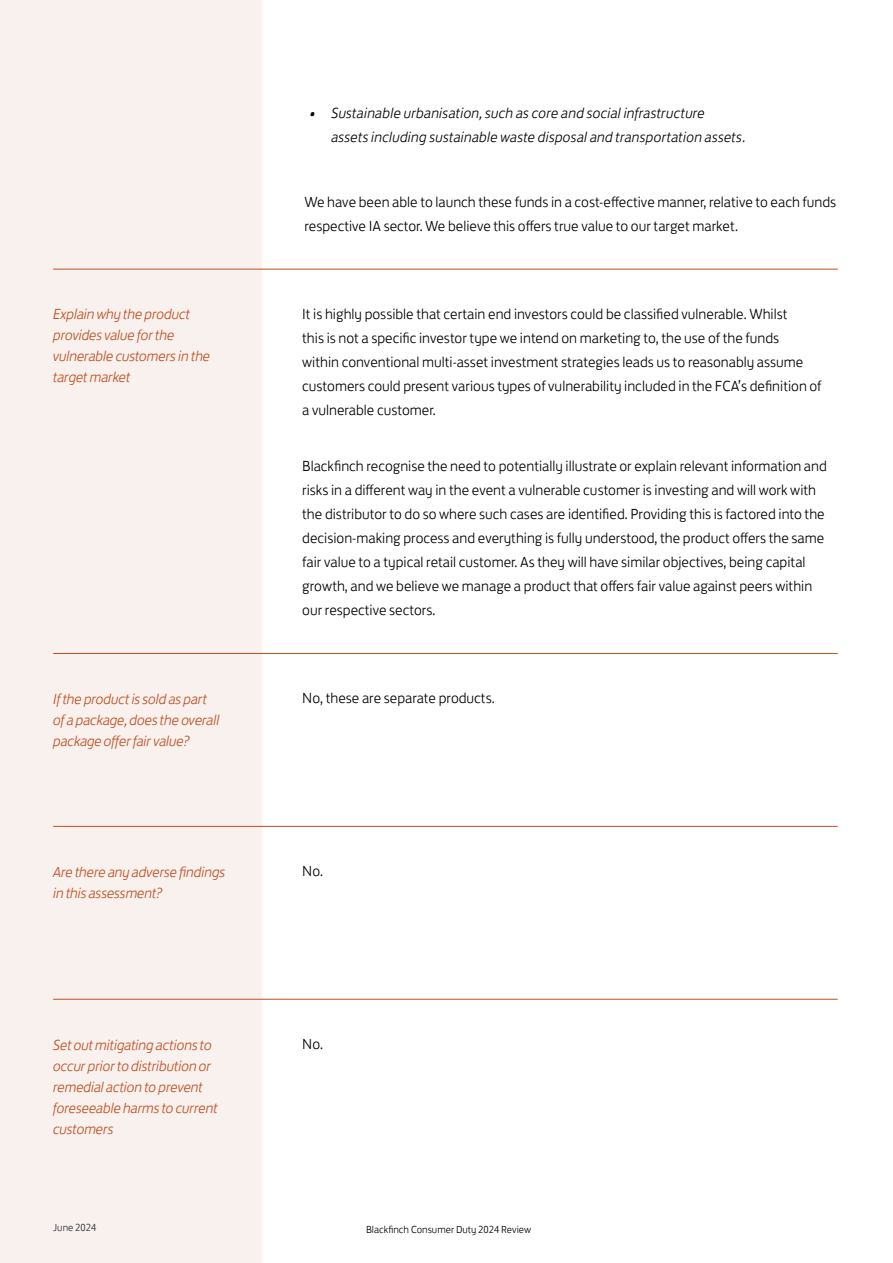
<style>
.page{position:relative;width:893px;height:1263px;background:#fff}
.page>*{position:absolute;margin:0;border:0;box-sizing:border-box;transform-origin:0 0}
.t1{font:300 15px/24px "FS Jack";color:#000}
.t2{font:italic 300 15px/21px "FS Jack";letter-spacing:-.02em;color:#bf4e22}
.t3{font:italic 300 15px/24px "FS Jack";color:#000}
.t4{font:300 10.5px "FS Jack";color:#000}
.t5{font:300 10.5px "FS Jack";color:#24293a}
</style>
<div class="page">
<div style="left:0;top:0;width:261px;height:1263px;background:#f9f1ed"></div>
<hr style="left:53px;top:653px;width:785px;height:1px;background:#bf4e22">
<hr style="left:53px;top:269px;width:785px;height:1px;background:#bf4e22">
<hr style="left:53px;top:826px;width:785px;height:1px;background:#bf4e22">
<hr style="left:53px;top:999px;width:785px;height:1px;background:#bf4e22">
<p class="t3" style="left:331px;top:99px;width:416px;text-indent:-21px">• Sustainable urbanisation, such as core and social infrastructure assets including sustainable waste disposal and transportation assets.</p>
<p class="t1" style="left:304px;top:188px;width:533px">We have been able to launch these funds in a cost-effective manner, relative to each funds respective IA sector. We believe this offers true value to our target market.</p>
<p class="t2" style="left:53px;top:303px;width:159px">Explain why the product provides value for the vulnerable customers in the target market</p>
<p class="t1" style="left:302px;top:300px;width:521px">It is highly possible that certain end investors could be classified vulnerable. Whilst<br>this is not a specific investor type we intend on marketing to, the use of the funds<br>within conventional multi-asset investment strategies leads us to reasonably assume customers could present various types of vulnerability included in the FCA’s definition of a vulnerable customer.</p>
<p class="t1" style="left:302px;top:452px;width:526px">Blackfinch recognise the need to potentially illustrate or explain relevant information and risks in a different way in the event a vulnerable customer is investing and will work with the distributor to do so where such cases are identified. Providing this is factored into the decision-making process and everything is fully understood, the product offers the same fair value to a typical retail customer. As they will have similar objectives, being capital growth, and we believe we manage a product that offers fair value against peers within our respective sectors.</p>
<p class="t2" style="left:53px;top:687px;width:168px">If the product is sold as part of a package, does the overall package offer fair value?</p>
<p class="t1" style="left:302px;top:685px;width:194px">No, these are separate products.</p>
<p class="t2" style="left:53px;top:860px;width:174px">Are there any adverse findings in this assessment?</p>
<p class="t1" style="left:302px;top:857px;width:22px">No.</p>
<p class="t2" style="left:53px;top:1033px;width:166px">Set out mitigating actions to occur prior to distribution or remedial action to prevent foreseeable harms to current customers</p>
<p class="t1" style="left:302px;top:1030px;width:22px">No.</p>
<p class="t5" style="left:53px;top:1219px;width:45px">June 2024</p>
<p class="t4" style="left:366px;top:1221px;width:167px">Blackfinch Consumer Duty 2024 Review</p>
</div>
